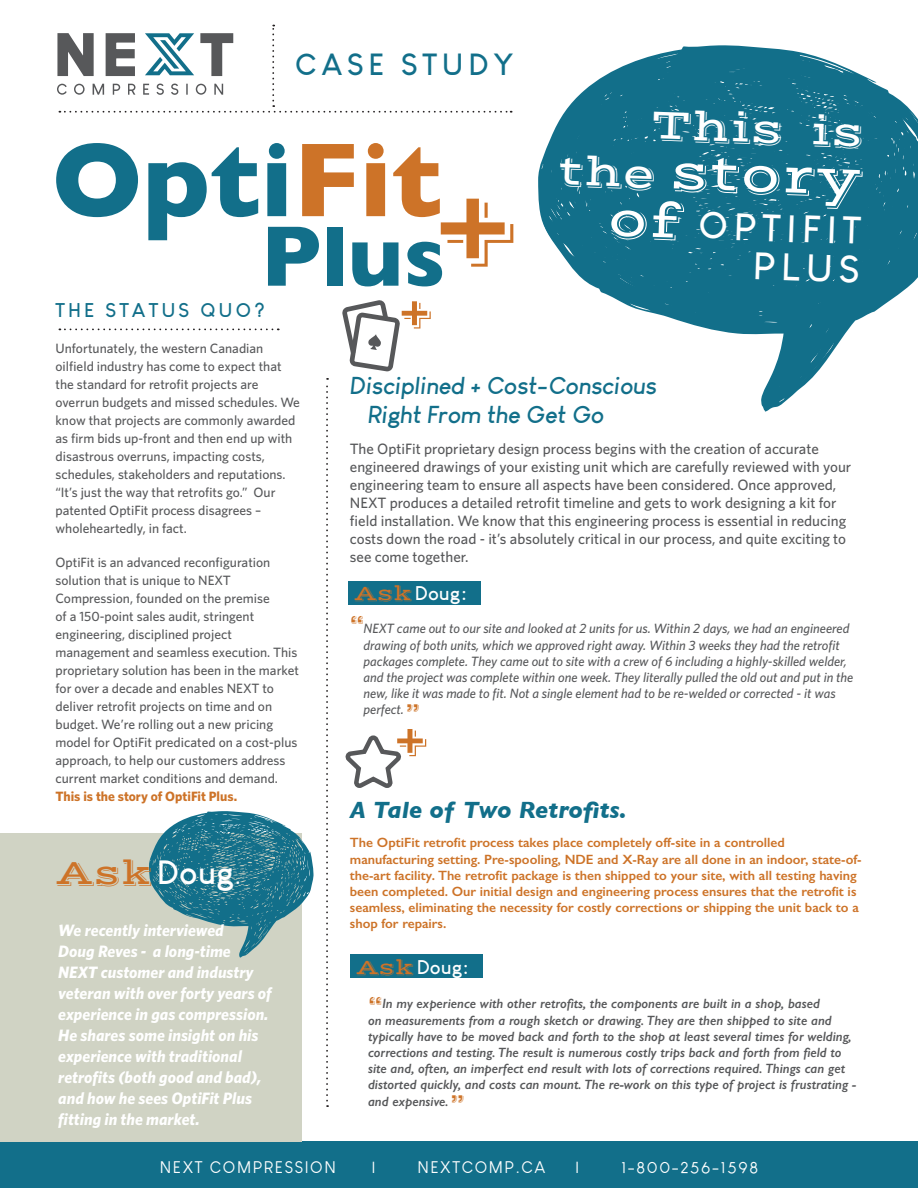
<style>
.page{position:relative;width:918px;height:1188px;background:#fff}
.page>*{position:absolute;margin:0;border:0;box-sizing:border-box;transform-origin:0 0}
.t1{font:52.5px "Vast Shadow";color:#fff}
.t2{font:43.5px "Vast Shadow";color:#fff}
.t3{font:700 37.5px/39px "Louis George Cafe";color:#fff;text-align:right}
.t4{font:700 33px "Louis George Cafe";color:#fff}
.t5{font:700 30px "Louis George Cafe";letter-spacing:.16em;color:#126f8a}
.t6{font:italic 700 24px "Louis George Cafe";color:#126f8a}
.t7{font:italic 700 24px "Gill Sans";color:#126f8a}
.t8{font:22.5px "Vast Shadow";color:#cd7328}
.t9{font:700 19.5px "Louis George Cafe";color:#fff}
.t10{font:700 19.5px "Louis George Cafe";letter-spacing:.16em;color:#126f8a}
.t11{font:italic 700 16.5px/21px "Whitney";color:#fff}
.t12{font:16.5px "Louis George Cafe";letter-spacing:.1em;color:#fff}
.t13{font:500 15px/18px "Whitney";color:#57585a}
.t14{font:500 13.5px/18px "Whitney";color:#57585a}
.t15{font:italic 600 13.5px/16.2px "Gill Sans";color:#57585a}
.t16{font:600 13.5px/16.2px "Gill Sans";color:#cd7328}
.t17{font:italic 500 13.5px/16.2px "Whitney";color:#57585a}
.s1{font-size:43.5px}
.s2{font-family:"Vast Shadow";font-weight:400;font-size:52.5px}
.s3{font-weight:700;color:#cd7328}
.s4{font-family:"Vast Shadow";font-weight:400;font-size:36px;color:#cd7328}
.s5{font-size:21px}
.s6{font-family:"Vast Shadow";font-weight:400;font-size:21.6px;color:#cd7328}
.s7{font-family:"Vast Shadow";font-weight:400;font-style:normal;font-size:22.5px;color:#cd7328}
</style>
<div class="page">
<div style="left:0;top:1142px;width:918px;height:46px;background:#126f8a"></div>
<svg style="left:326px;top:378px;width:2px;height:729px"></svg>
<svg style="left:59px;top:328px;width:220px;height:2px"></svg>
<svg style="left:56px;top:143px;width:82px;height:74px"></svg>
<svg style="left:148px;top:147px;width:110px;height:93px"></svg>
<svg style="left:267px;top:143px;width:246px;height:143px"></svg>
<div style="left:0;top:833px;width:301px;height:309px;background:#d0d3c4"></div>
<svg style="left:149px;top:811px;width:165px;height:147px"></svg>
<svg style="left:538px;top:45px;width:380px;height:363px;fill:#126f8a"></svg>
<div style="left:349px;top:581px;width:132px;height:24px;background:#126f8a"></div>
<svg style="left:342px;top:300px;width:89px;height:71px"></svg>
<svg style="left:345px;top:729px;width:81px;height:59px"></svg>
<div style="left:350px;top:954px;width:133px;height:24px;background:#126f8a"></div>
<svg style="left:57px;top:25px;width:455px;height:88px"></svg>
<p class="t5" style="left:295px;top:45px;width:220px">CASE STUDY</p>
<p class="t2" style="left:652px;top:98px;width:215px;rotate:2deg">This is</p>
<p class="t1" style="left:560px;top:136px;width:306px;rotate:2deg"><span class="s1">the</span> story</p>
<p class="t3" style="left:609px;top:202px;width:254px;rotate:2deg"><span class="s2">of</span> OPTIFIT<br>PLUS</p>
<p class="t10" style="left:56px;top:297px;width:211px">THE STATUS QUO?</p>
<p class="t14" style="left:56px;top:339px;width:246px">Unfortunately, the western Canadian oilfield industry has come to expect that the standard for retrofit projects are overrun budgets and missed schedules. We know that projects are commonly awarded as firm bids up-front and then end up with disastrous overruns, impacting costs, schedules, stakeholders and reputations. “It’s just the way that retrofits go.” Our patented OptiFit process disagrees – wholeheartedly, in fact.</p>
<p class="t14" style="left:56px;top:553px;width:245px">OptiFit is an advanced reconfiguration solution that is unique to NEXT Compression, founded on the premise<br>of a 150-point sales audit, stringent engineering, disciplined project management and seamless execution. This proprietary solution has been in the market for over a decade and enables NEXT to deliver retrofit projects on time and on budget. We’re rolling out a new pricing model for OptiFit predicated on a cost-plus approach, to help our customers address current market conditions and demand.<br><span class="s3">This is the story of OptiFit Plus.</span></p>
<p class="t4" style="left:57px;top:851px;width:186px"><span class="s4">Ask</span>Doug<span class="s5">.</span></p>
<p class="t11" style="left:58px;top:920px;width:215px">We recently interviewed<br>Doug Reves - a long-time<br>NEXT customer and industry veteran with over forty years of experience in gas compression.<br>He shares some insight on his experience with traditional retrofits (both good and bad), and how he sees OptiFit Plus fitting in the market.</p>
<p class="t6" style="left:350px;top:370px;width:308px">Disciplined + Cost-Conscious</p>
<p class="t6" style="left:350px;top:399px;width:256px">– Right From the Get Go</p>
<p class="t13" style="left:350px;top:440px;width:503px">The OptiFit proprietary design process begins with the creation of accurate engineered drawings of your existing unit which are carefully reviewed with your engineering team to ensure all aspects have been considered. Once approved, NEXT produces a detailed retrofit timeline and gets to work designing a kit for field installation. We know that this engineering process is essential in reducing costs down the road - it’s absolutely critical in our process, and quite exciting to see come together.</p>
<p class="t9" style="left:355px;top:581px;width:113px"><span class="s6">Ask</span> Doug:</p>
<p class="t8" style="left:350px;top:609px;width:15px">“</p>
<p class="t17" style="left:364px;top:620px;width:491px">NEXT came out to our site and looked at 2 units for us. Within 2 days, we had an engineered drawing of both units, which we approved right away. Within 3 weeks they had the retrofit packages complete. They came out to site with a crew of 6 including a highly-skilled welder, and the project was complete within one week. They literally pulled the old out and put in the new, like it was made to fit. Not a single element had to be re-welded or corrected - it was perfect.</p>
<p class="t8" style="left:406px;top:698px;width:16px">”</p>
<p class="t7" style="left:350px;top:796px;width:278px">A Tale of Two Retrofits.</p>
<p class="t16" style="left:350px;top:835px;width:513px">The OptiFit retrofit process takes place completely off-site in a controlled manufacturing setting. Pre-spooling, NDE and X-Ray are all done in an indoor, state-of&shy;the-art facility. The retrofit package is then shipped to your site, with all testing having been completed. Our initial design and engineering process ensures that the retrofit is seamless, eliminating the necessity for costly corrections or shipping the unit back to a shop for repairs.</p>
<p class="t9" style="left:357px;top:954px;width:113px"><span class="s6">Ask</span> Doug:</p>
<p class="t15" style="left:368px;top:996px;width:490px"><span class="s7">“</span>In my experience with other retrofits, the components are built in a shop, based<br>on measurements from a rough sketch or drawing. They are then shipped to site and typically have to be moved back and forth to the shop at least several times for welding, corrections and testing. The result is numerous costly trips back and forth from field to site and, often, an imperfect end result with lots of corrections required. Things can get distorted quickly, and costs can mount. The re-work on this type of project is frustrating - and expensive.</p>
<p class="t8" style="left:451px;top:1089px;width:16px">”</p>
<p class="t12" style="left:160px;top:1157px;width:177px">NEXT COMPRESSION</p>
<p class="t12" style="left:372px;top:1157px;width:5px">|</p>
<p class="t12" style="left:417px;top:1157px;width:129px">NEXTCOMP.CA</p>
<p class="t12" style="left:576px;top:1157px;width:5px">|</p>
<p class="t12" style="left:621px;top:1157px;width:139px">1-800-256-1598</p>
</div>
